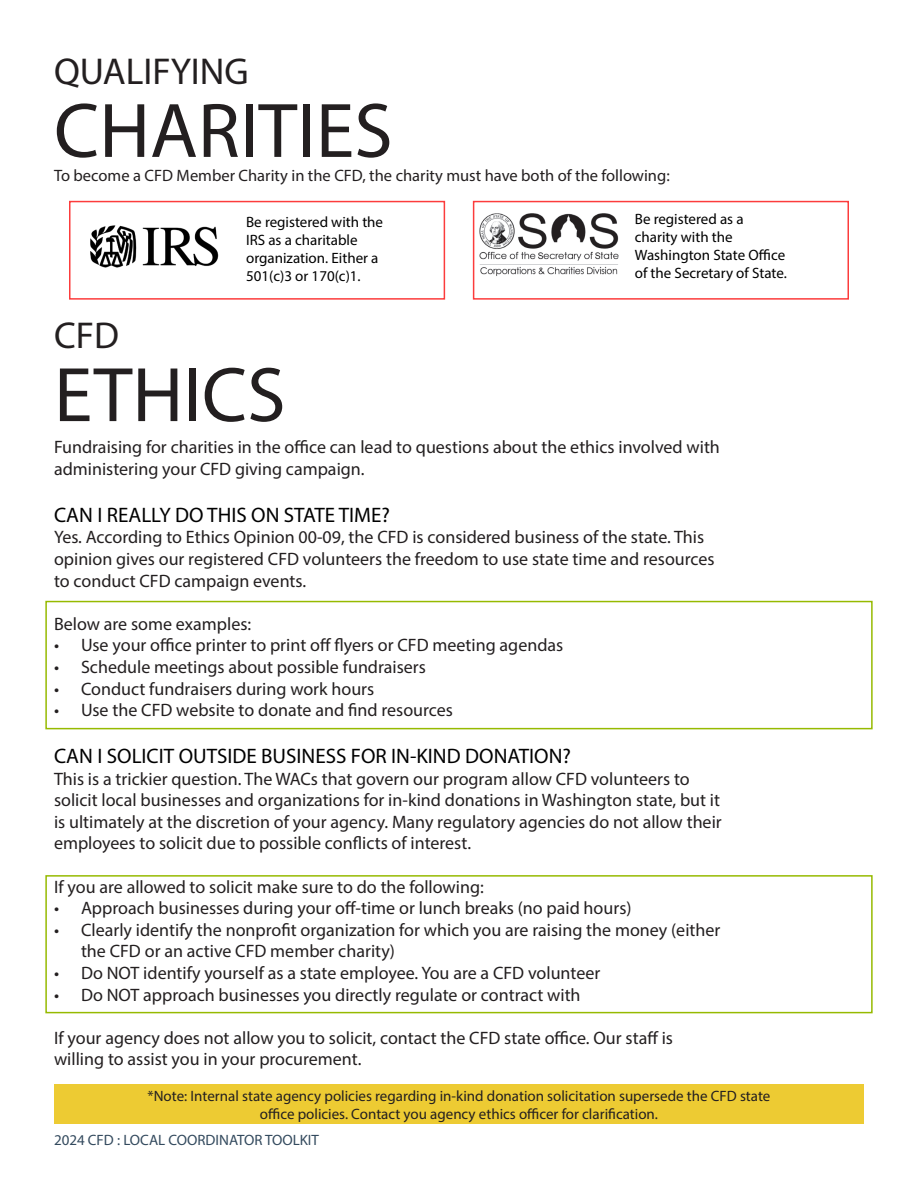
<style>
.page{position:relative;width:918px;height:1188px;background:#fff}
.page>*{position:absolute;margin:0;border:0;box-sizing:border-box;transform-origin:0 0}
.t1{font:78px "Myriad Pro";color:#231f20}
.t2{font:37.5px "Myriad Pro";color:#231f20}
.t3{font:21px "Myriad Pro";color:#000}
.t4{font:18px/21.6px "Myriad Pro";color:#231f20}
.t5{font:16.5px "Myriad Pro";color:#231f20}
.t6{font:15px "Myriad Pro";color:#231f20}
.t7{font:15px/18px "Myriad Pro";color:#000}
.t8{font:15px "Myriad Pro";color:#334a5e}
</style>
<div class="page">
<div style="left:54px;top:1085px;width:810px;height:39px;background:#edcb33"></div>
<div style="left:45px;top:601px;width:828px;height:128px;border:2px solid #96ba00"></div>
<div style="left:45px;top:875px;width:828px;height:138px;border:2px solid #96ba00"></div>
<div style="left:69px;top:201px;width:376px;height:99px;border:2px solid #fc3c3c"></div>
<img style="left:479px;top:214px;width:140px;height:62px">
<img style="left:90px;top:225px;width:129px;height:43px">
<div style="left:473px;top:201px;width:376px;height:99px;border:2px solid #fc3c3c"></div>
<p class="t2" style="left:54px;top:48px;width:196px">QUALIFYING</p>
<p class="t1" style="left:54px;top:83px;width:340px">CHARITIES</p>
<p class="t5" style="left:54px;top:165px;width:617px">To become a CFD Member Charity in the CFD, the charity must have both of the following:</p>
<p class="t7" style="left:246px;top:213px;width:139px">Be registered with the<br>IRS as a charitable organization. Either a<br>501(c)3 or 170(c)1.</p>
<p class="t7" style="left:635px;top:210px;width:154px">Be registered as a charity with the<br>Washington State Office of the Secretary of State.</p>
<p class="t2" style="left:54px;top:313px;width:66px">CFD</p>
<p class="t1" style="left:54px;top:347px;width:233px">ETHICS</p>
<p class="t4" style="left:54px;top:436px;width:667px">Fundraising for charities in the office can lead to questions about the ethics involved with administering your CFD giving campaign.</p>
<p class="t3" style="left:54px;top:502px;width:337px">CAN I REALLY DO THIS ON STATE TIME?</p>
<p class="t4" style="left:54px;top:526px;width:662px">Yes. According to Ethics Opinion 00-09, the CFD is considered business of the state. This opinion gives our registered CFD volunteers the freedom to use state time and resources to conduct CFD campaign events.</p>
<p class="t4" style="left:54px;top:613px;width:199px">Below are some examples:</p>
<p class="t4" style="left:54px;top:634px;width:511px">• Use your office printer to print off flyers or CFD meeting agendas</p>
<p class="t4" style="left:54px;top:656px;width:373px">• Schedule meetings about possible fundraisers</p>
<p class="t4" style="left:54px;top:677px;width:322px">• Conduct fundraisers during work hours</p>
<p class="t4" style="left:54px;top:699px;width:400px">• Use the CFD website to donate and find resources</p>
<p class="t3" style="left:54px;top:743px;width:519px">CAN I SOLICIT OUTSIDE BUSINESS FOR IN-KIND DONATION?</p>
<p class="t4" style="left:54px;top:767px;width:669px">This is a trickier question. The WACs that govern our program allow CFD volunteers to solicit local businesses and organizations for in-kind donations in Washington state, but it is ultimately at the discretion of your agency. Many regulatory agencies do not allow their employees to solicit due to possible conflicts of interest.</p>
<p class="t4" style="left:54px;top:875px;width:431px">If you are allowed to solicit make sure to do the following:</p>
<p class="t4" style="left:54px;top:897px;width:579px">• Approach businesses during your off-time or lunch breaks (no paid hours)</p>
<p class="t4" style="left:81px;top:919px;width:641px;text-indent:-27px">• Clearly identify the nonprofit organization for which you are raising the money (either the CFD or an active CFD member charity)</p>
<p class="t4" style="left:54px;top:962px;width:548px">• Do NOT identify yourself as a state employee. You are a CFD volunteer</p>
<p class="t4" style="left:54px;top:983px;width:528px">• Do NOT approach businesses you directly regulate or contract with</p>
<p class="t4" style="left:54px;top:1027px;width:621px">If your agency does not allow you to solicit, contact the CFD state office. Our staff is</p>
<p class="t4" style="left:54px;top:1048px;width:309px">willing to assist you in your procurement.</p>
<p class="t6" style="left:148px;top:1087px;width:624px">*Note: Internal state agency policies regarding in-kind donation solicitation supersede the CFD state</p>
<p class="t6" style="left:260px;top:1105px;width:400px">office policies. Contact you agency ethics officer for clarification.</p>
<p class="t8" style="left:54px;top:1131px;width:267px">2024 CFD : LOCAL COORDINATOR TOOLKIT</p>
</div>
